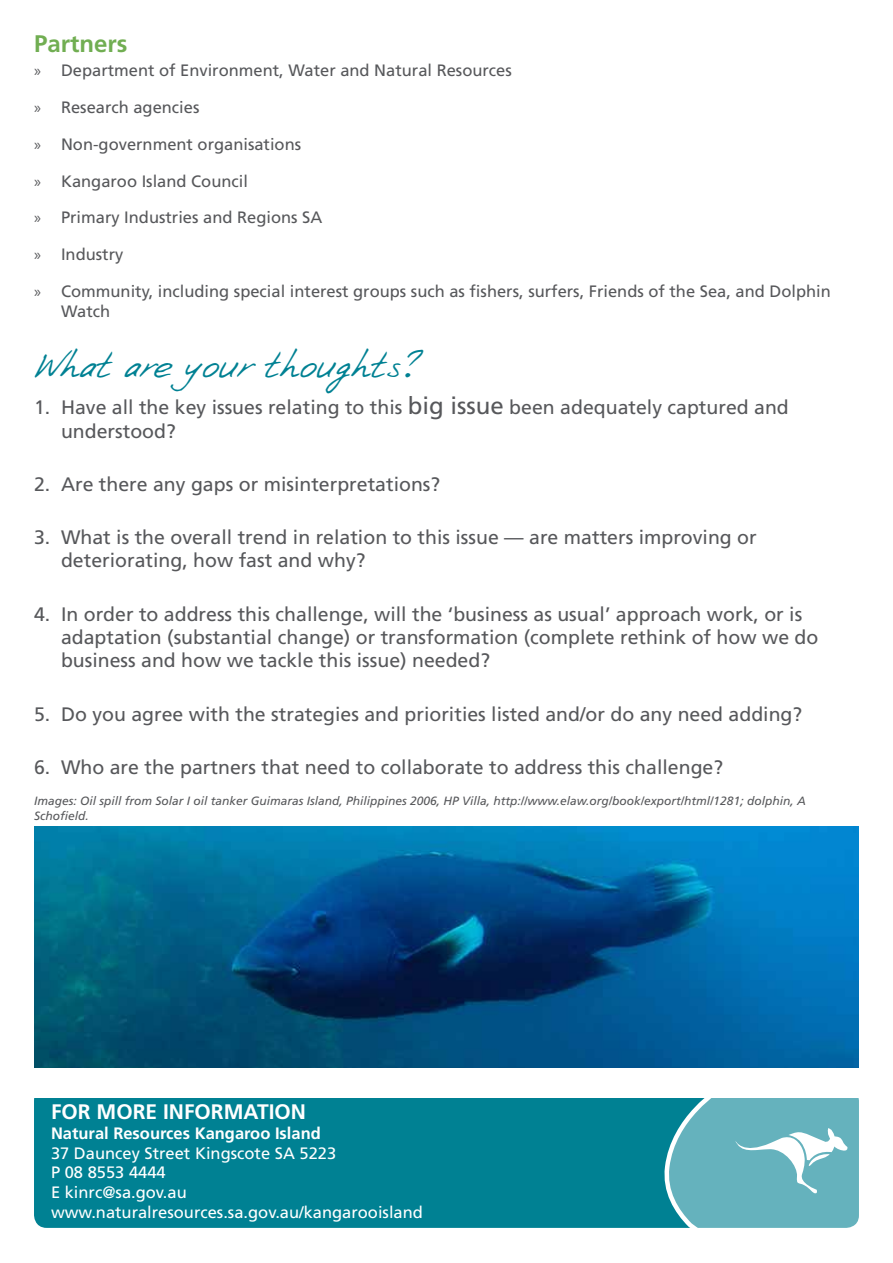
<style>
.page{position:relative;width:893px;height:1263px;background:#fff}
.page>*{position:absolute;margin:0;border:0;box-sizing:border-box;transform-origin:0 0}
.t1{font:36px "Mia Mano";color:#008193}
.t2{font:700 24px "Frutiger LT Std";color:#71ae52}
.t3{font:700 21px "Frutiger LT Std";color:#fff}
.t4{font:19.5px/23.4px "Frutiger LT Std";color:#57585b}
.t5{font:16.5px/19.8px "Frutiger LT Std";color:#57585b}
.t6{font:16.5px/19.8px "Frutiger LT Std";color:#fff}
.t7{font:700 16.5px "Frutiger LT Std";color:#fff}
.t8{font:italic 12px/14.4px "Frutiger LT Std";color:#57585b}
.s1{font-family:"Myriad Pro"}
.s2{font-size:24px}
</style>
<div class="page">
<div style="left:34px;top:1088px;width:825px;height:140px;background:#008193;border-radius:13px"></div>
<svg style="left:661px;top:1098px;width:198px;height:130px;background:#60afbb"></svg>
<svg style="left:735px;top:1128px;width:112px;height:65px;background:#87c3cb"></svg>
<div style="left:0;top:1067px;width:893px;height:31px;background:#fff"></div>
<img style="left:34px;top:826px;width:825px;height:241px">
<p class="t2" style="left:34px;top:30px;width:95px">Partners</p>
<p class="t5" style="left:34px;top:61px;width:479px"><span class="s1">»</span> Department of Environment, Water and Natural Resources</p>
<p class="t5" style="left:34px;top:97px;width:167px"><span class="s1">»</span> Research agencies</p>
<p class="t5" style="left:34px;top:134px;width:269px"><span class="s1">»</span> Non-government organisations</p>
<p class="t5" style="left:34px;top:171px;width:216px"><span class="s1">»</span> Kangaroo Island Council</p>
<p class="t5" style="left:34px;top:208px;width:290px"><span class="s1">»</span> Primary Industries and Regions SA</p>
<p class="t5" style="left:34px;top:245px;width:91px"><span class="s1">»</span> Industry</p>
<p class="t5" style="left:61px;top:281px;width:771px;text-indent:-27px"><span class="s1">»</span> Community, including special interest groups such as fishers, surfers, Friends of the Sea, and Dolphin<br>Watch</p>
<h1 class="t1" style="left:34px;top:343px;width:384px">What are your thoughts?</h1>
<p class="t4" style="left:61px;top:396px;width:729px;text-indent:-27px">1. Have all the key issues relating to this <span class="s2">big issue</span> been adequately captured and understood?</p>
<p class="t4" style="left:34px;top:472px;width:408px">2. Are there any gaps or misinterpretations?</p>
<p class="t4" style="left:61px;top:526px;width:697px;text-indent:-27px">3. What is the overall trend in relation to this issue — are matters improving or deteriorating, how fast and why?</p>
<p class="t4" style="left:61px;top:602px;width:759px;text-indent:-27px">4. In order to address this challenge, will the ‘business as usual’ approach work, or is adaptation (substantial change) or transformation (complete rethink of how we do business and how we tackle this issue) needed?</p>
<p class="t4" style="left:34px;top:702px;width:770px">5. Do you agree with the strategies and priorities listed and/or do any need adding?</p>
<p class="t4" style="left:34px;top:755px;width:691px">6. Who are the partners that need to collaborate to address this challenge?</p>
<p class="t8" style="left:34px;top:794px;width:773px">Images: Oil spill from Solar I oil tanker Guimaras Island, Philippines 2006, HP Villa, http://www.elaw.org/book/export/html/1281; dolphin, A<br>Schofield.</p>
<p class="t3" style="left:51px;top:1099px;width:257px">FOR MORE INFORMATION</p>
<p class="t7" style="left:51px;top:1123px;width:271px">Natural Resources Kangaroo Island</p>
<p class="t6" style="left:51px;top:1143px;width:373px">37 Dauncey Street Kingscote SA 5223<br>P 08 8553 4444<br>E kinrc@sa.gov.au www.naturalresources.sa.gov.au/kangarooisland</p>
</div>
